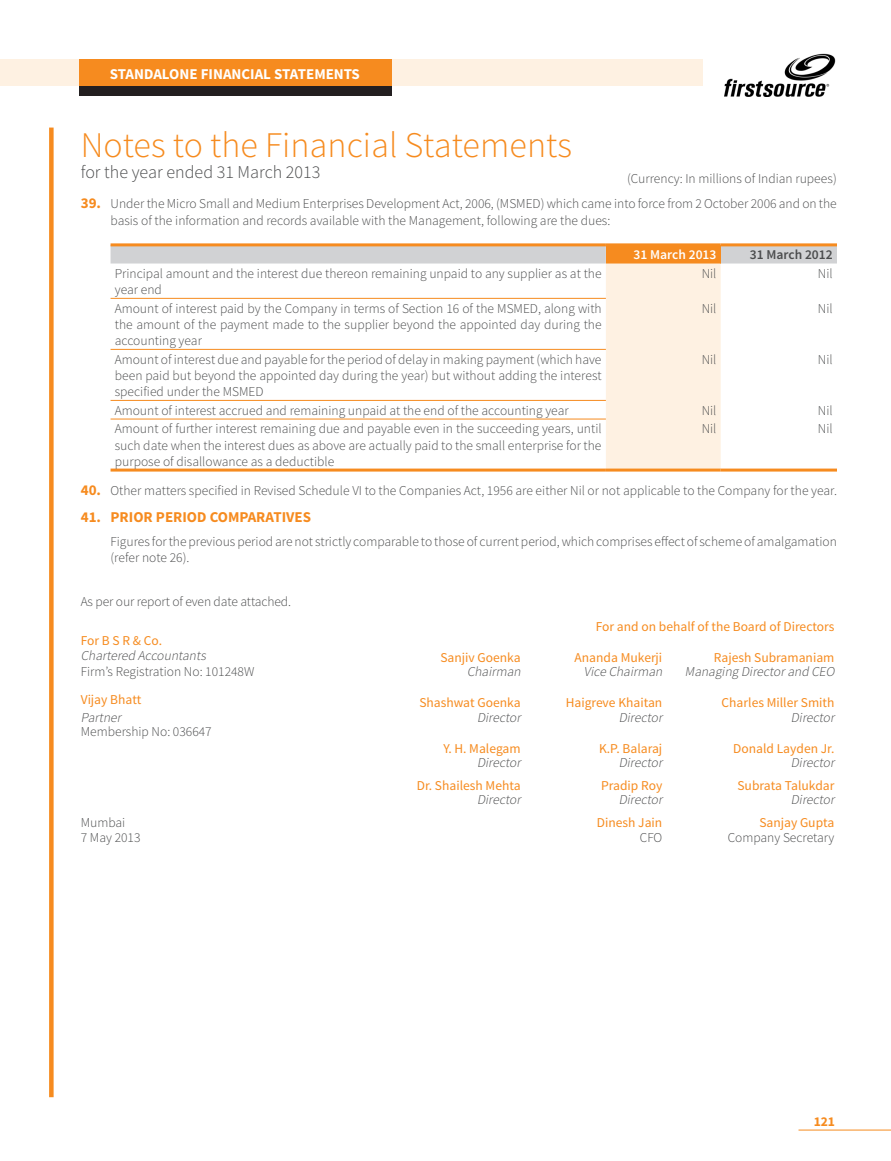
<style>
.page{position:relative;width:891px;height:1161px;background:#fff}
.page>*{position:absolute;margin:0;border:0;box-sizing:border-box;transform-origin:0 0}
.Main_Head{font:300 36px "Source Sans Pro";color:#f68b1f}
.Main_Head-2{font:300 18px "Source Sans Pro";color:#4b4c4d}
.t1{font:700 15px "Source Sans Pro";color:#fff}
.Body_Head{font:700 15px "Source Sans Pro";color:#f68b1f}
.Body_Text{font:300 13.5px/16.2px "Source Sans Pro";color:#4b4c4d;text-align:justify}
.Body_Head-2{font:300 13.5px/16.2px "Source Sans Pro";color:#4b4c4d}
.Body_Text-2{font:13.5px "Source Sans Pro";color:#f68b1f}
.Body_Text-3{font:italic 300 13.5px "Source Sans Pro";color:#4b4c4d}
.Tab_1{font:300 13.5px/16.2px "Source Sans Pro";color:#4b4c4d}
.Current_Fig{font:300 13.5px "Source Sans Pro";color:#4b4c4d}
.Body_Sub_sub_Head{font:600 13.5px "Source Sans Pro";color:#fff}
.Body_Sub_sub_Head-2{font:600 13.5px "Source Sans Pro";color:#4b4c4d}
.t2{font:700 13.5px "Source Sans Pro";color:#f68b1f}
.s1{font-weight:700;font-size:15px;color:#f68b1f}
</style>
<div class="page">
<hr style="left:799px;top:1130px;width:92px;height:1px;background:#f68b1f">
<img style="left:724px;top:53px;width:111px;height:43px">
<div style="left:0;top:60px;width:699px;height:26px;background:#fef1e2"></div>
<div style="left:79px;top:60px;width:312px;height:26px;background:#f68b1f"></div>
<div style="left:79px;top:86px;width:312px;height:10px;background:#231f20"></div>
<div style="left:49px;top:128px;width:5px;height:969px;background:#f68b1f"></div>
<svg style="left:111px;top:246px;width:726px;height:223px"></svg>
<hr style="left:111px;top:243px;width:495px;height:3px;background:#f68b1f">
<hr style="left:111px;top:298px;width:495px;height:1px;background:#f68b1f">
<hr style="left:111px;top:349px;width:495px;height:1px;background:#f68b1f">
<hr style="left:111px;top:400px;width:495px;height:1px;background:#f68b1f">
<hr style="left:111px;top:419px;width:495px;height:1px;background:#f68b1f">
<hr style="left:606px;top:243px;width:115px;height:3px;background:#f68b1f">
<hr style="left:721px;top:243px;width:116px;height:3px;background:#f68b1f">
<hr style="left:111px;top:469px;width:495px;height:3px;background:#f68b1f">
<hr style="left:606px;top:469px;width:115px;height:3px;background:#f68b1f">
<hr style="left:721px;top:469px;width:116px;height:3px;background:#f68b1f">
<p class="t1" style="left:110px;top:64px;width:251px">STANDALONE FINANCIAL STATEMENTS</p>
<p class="Main_Head" style="left:81px;top:123px;width:493px">Notes to the Financial Statements</p>
<p class="Main_Head-2" style="left:81px;top:161px;width:241px">for the year ended 31 March 2013</p>
<p class="Current_Fig" style="left:627px;top:170px;width:211px">(Currency: In millions of Indian rupees)</p>
<p class="Body_Head-2" style="left:111px;top:196px;width:728px;text-indent:-30px"><span class="s1">39.</span> Under the Micro Small and Medium Enterprises Development Act, 2006, (MSMED) which came into force from 2 October 2006 and on the basis of the information and records available with the Management, following are the dues:</p>
<p class="Body_Sub_sub_Head" style="left:634px;top:246px;width:84px">31 March 2013</p>
<p class="Body_Sub_sub_Head-2" style="left:750px;top:246px;width:84px">31 March 2012</p>
<p class="Body_Text" style="left:115px;top:265px;width:488px">Principal amount and the interest due thereon remaining unpaid to any supplier as at the year end</p>
<p class="Body_Text" style="left:702px;top:265px;width:16px">Nil</p>
<p class="Body_Text" style="left:818px;top:265px;width:16px">Nil</p>
<p class="Body_Text" style="left:115px;top:300px;width:488px">Amount of interest paid by the Company in terms of Section 16 of the MSMED, along with the amount of the payment made to the supplier beyond the appointed day during the accounting year</p>
<p class="Body_Text" style="left:702px;top:300px;width:16px">Nil</p>
<p class="Body_Text" style="left:818px;top:300px;width:16px">Nil</p>
<p class="Body_Text" style="left:115px;top:351px;width:488px">Amount of interest due and payable for the period of delay in making payment (which have been paid but beyond the appointed day during the year) but without adding the interest specified under the MSMED</p>
<p class="Body_Text" style="left:702px;top:351px;width:16px">Nil</p>
<p class="Body_Text" style="left:818px;top:351px;width:16px">Nil</p>
<p class="Body_Text" style="left:115px;top:402px;width:455px">Amount of interest accrued and remaining unpaid at the end of the accounting year</p>
<p class="Body_Text" style="left:702px;top:402px;width:16px">Nil</p>
<p class="Body_Text" style="left:818px;top:402px;width:16px">Nil</p>
<p class="Body_Text" style="left:115px;top:421px;width:488px">Amount of further interest remaining due and payable even in the succeeding years, until such date when the interest dues as above are actually paid to the small enterprise for the purpose of disallowance as a deductible</p>
<p class="Body_Text" style="left:702px;top:421px;width:16px">Nil</p>
<p class="Body_Text" style="left:818px;top:421px;width:16px">Nil</p>
<p class="Body_Head-2" style="left:81px;top:483px;width:758px"><span class="s1">40.</span> Other matters specified in Revised Schedule VI to the Companies Act, 1956 are either Nil or not applicable to the Company for the year.</p>
<p class="Body_Head" style="left:81px;top:507px;width:232px">41. PRIOR PERIOD COMPARATIVES</p>
<p class="Tab_1" style="left:111px;top:534px;width:728px">Figures for the previous period are not strictly comparable to those of current period, which comprises effect of scheme of amalgamation (refer note 26).</p>
<p class="Body_Text" style="left:81px;top:594px;width:212px">As per our report of even date attached.</p>
<p class="Body_Text-2" style="left:596px;top:618px;width:240px">For and on behalf of the Board of Directors</p>
<p class="Body_Text-2" style="left:81px;top:632px;width:83px">For B S R &amp; Co.</p>
<p class="Body_Text-3" style="left:81px;top:647px;width:129px">Chartered Accountants</p>
<p class="Body_Text-2" style="left:440px;top:649px;width:82px">Sanjiv Goenka</p>
<p class="Body_Text-2" style="left:575px;top:649px;width:89px">Ananda Mukerji</p>
<p class="Body_Text-2" style="left:714px;top:649px;width:122px">Rajesh Subramaniam</p>
<p class="Body_Text" style="left:81px;top:664px;width:175px">Firm’s Registration No: 101248W</p>
<p class="Body_Text-3" style="left:467px;top:663px;width:58px">Chairman</p>
<p class="Body_Text-3" style="left:584px;top:663px;width:83px">Vice Chairman</p>
<p class="Body_Text-3" style="left:685px;top:663px;width:154px">Managing Directorand CEO</p>
<p class="Body_Text-2" style="left:81px;top:691px;width:62px">Vijay Bhatt</p>
<p class="Body_Text-2" style="left:419px;top:694px;width:103px">Shashwat Goenka</p>
<p class="Body_Text-2" style="left:566px;top:694px;width:98px">Haigreve Khaitan</p>
<p class="Body_Text-2" style="left:722px;top:694px;width:114px">Charles Miller Smith</p>
<p class="Body_Text-3" style="left:81px;top:709px;width:45px">Partner</p>
<p class="Body_Text-3" style="left:477px;top:709px;width:48px">Director</p>
<p class="Body_Text-3" style="left:619px;top:709px;width:48px">Director</p>
<p class="Body_Text-3" style="left:791px;top:709px;width:48px">Director</p>
<p class="Body_Text" style="left:81px;top:724px;width:132px">Membership No: 036647</p>
<p class="Body_Text-2" style="left:443px;top:740px;width:79px">Y. H. Malegam</p>
<p class="Body_Text-2" style="left:599px;top:740px;width:65px">K.P. Balaraj</p>
<p class="Body_Text-2" style="left:733px;top:740px;width:103px">Donald Layden Jr.</p>
<p class="Body_Text-3" style="left:477px;top:754px;width:48px">Director</p>
<p class="Body_Text-3" style="left:619px;top:754px;width:48px">Director</p>
<p class="Body_Text-3" style="left:791px;top:754px;width:48px">Director</p>
<p class="Body_Text-2" style="left:417px;top:777px;width:105px">Dr. Shailesh Mehta</p>
<p class="Body_Text-2" style="left:601px;top:777px;width:63px">Pradip Roy</p>
<p class="Body_Text-2" style="left:737px;top:777px;width:98px">Subrata Talukdar</p>
<p class="Body_Text-3" style="left:477px;top:792px;width:48px">Director</p>
<p class="Body_Text-3" style="left:619px;top:792px;width:48px">Director</p>
<p class="Body_Text-3" style="left:791px;top:792px;width:48px">Director</p>
<p class="Body_Text" style="left:81px;top:815px;width:46px">Mumbai</p>
<p class="Body_Text-2" style="left:597px;top:814px;width:67px">Dinesh Jain</p>
<p class="Body_Text-2" style="left:759px;top:814px;width:77px">Sanjay Gupta</p>
<p class="Body_Text" style="left:81px;top:829px;width:61px">7 May 2013</p>
<p class="Body_Text" style="left:640px;top:829px;width:24px">CFO</p>
<p class="Body_Text" style="left:728px;top:829px;width:108px">Company Secretary</p>
<p class="t2" style="left:814px;top:1112px;width:23px">121</p>
</div>
